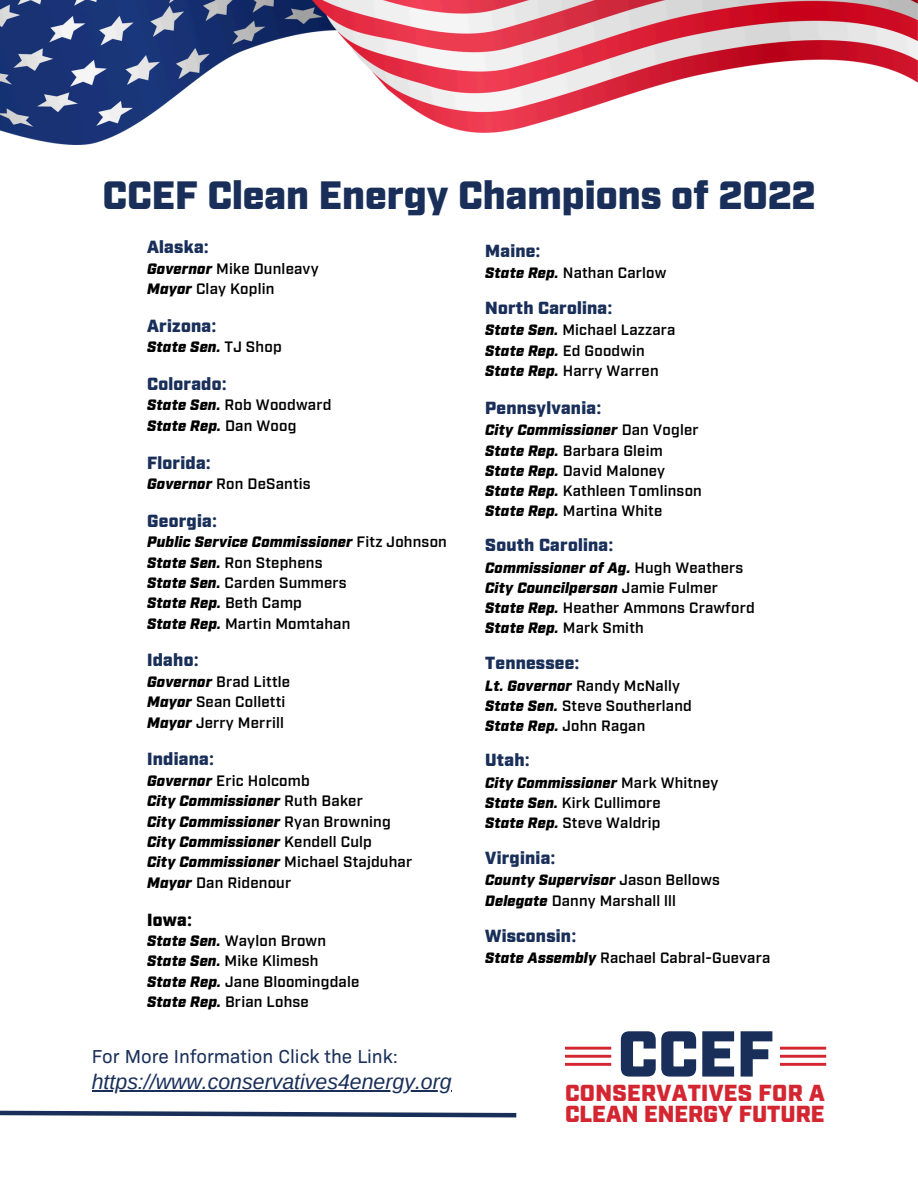
<style>
.page{position:relative;width:918px;height:1188px;background:#fff}
.page>*{position:absolute;margin:0;border:0;box-sizing:border-box;transform-origin:0 0}
.t1{font:900 64.65px "Industry Test";color:#192f59}
.t2{font:900 39.45px "Industry Test";color:#192f59}
.t3{font:900 23.1px/21.5px "Industry Test";letter-spacing:.005em;color:#d42631}
.t4{font:italic 21.3px "Arimo";color:#192f59}
.t5{font:19.05px "Bio Sans";color:#192f59}
.t6{font:900 17.55px "Industry Test";letter-spacing:.015em;color:#192f59}
.t7{font:900 17.55px "Industry Test";color:#000}
.t8{font:600 15.15px "Industry Test";letter-spacing:.01em;color:#000}
.t9{font:italic 900 15.15px "Industry Test";letter-spacing:.01em;color:#000}
.t10{font:600 15px/20.2px "Industry Test";letter-spacing:.015em;color:#000}
.t11{font:italic 900 15px/20.2px "Industry Test";letter-spacing:.015em;color:#000}
.s1{font-family:"Noto Sans";font-weight:700}
.s2{font-weight:900;font-style:italic}
.s3{font-weight:600;font-style:normal}
</style>
<div class="page">
<hr style="left:565px;top:1047px;width:46px;height:3px;background:#d42631">
<hr style="left:565px;top:1055px;width:46px;height:3px;background:#d42631">
<hr style="left:565px;top:1063px;width:46px;height:3px;background:#d42631">
<hr style="left:780px;top:1047px;width:46px;height:3px;background:#d42631">
<hr style="left:780px;top:1055px;width:46px;height:3px;background:#d42631">
<hr style="left:780px;top:1063px;width:46px;height:3px;background:#d42631">
<img style="left:0;top:0;width:918px;height:144px">
<svg style="left:0;top:1110px;width:517px;height:8px"></svg>
<hr style="left:92px;top:1090px;width:360px;height:1px;background:#192f59">
<p class="t2" style="left:102px;top:168px;width:714px">CCEF Clean Energy Champions of 2022</p>
<p class="t6" style="left:147px;top:235px;width:63px">Alaska<span class="s1">:</span></p>
<p class="t8" style="left:147px;top:258px;width:173px"><span class="s2">Governor</span> Mike Dunleavy</p>
<p class="t8" style="left:147px;top:278px;width:129px"><span class="s2">Mayor</span> Clay Koplin</p>
<p class="t6" style="left:147px;top:314px;width:71px">Arizona<span class="s1">:</span></p>
<p class="t9" style="left:147px;top:337px;width:136px">State Sen. <span class="s3">TJ Shop</span></p>
<p class="t6" style="left:147px;top:372px;width:81px">Colorado<span class="s1">:</span></p>
<p class="t8" style="left:147px;top:395px;width:186px"><span class="s2">State Sen.</span> Rob Woodward</p>
<p class="t9" style="left:147px;top:415px;width:151px">State Rep. <span class="s3">Dan Woog</span></p>
<p class="t6" style="left:147px;top:450px;width:65px">Florida<span class="s1">:</span></p>
<p class="t8" style="left:147px;top:473px;width:165px"><span class="s2">Governor</span> Ron DeSantis</p>
<p class="t6" style="left:147px;top:508px;width:71px">Georgia<span class="s1">:</span></p>
<p class="t9" style="left:147px;top:531px;width:301px">Public Service Commissioner <span class="s3">Fitz Johnson</span></p>
<p class="t8" style="left:147px;top:552px;width:177px"><span class="s2">State Sen.</span> Ron Stephens</p>
<p class="t8" style="left:147px;top:572px;width:201px"><span class="s2">State Sen.</span> Carden Summers</p>
<p class="t9" style="left:147px;top:593px;width:156px">State Rep. <span class="s3">Beth Camp</span></p>
<p class="t8" style="left:147px;top:613px;width:205px"><span class="s2">State Rep.</span> Martin Momtahan</p>
<p class="t6" style="left:147px;top:648px;width:53px">Idaho<span class="s1">:</span></p>
<p class="t8" style="left:147px;top:671px;width:144px"><span class="s2">Governor</span> Brad Little</p>
<p class="t8" style="left:147px;top:692px;width:140px"><span class="s2">Mayor</span> Sean Colletti</p>
<p class="t8" style="left:147px;top:712px;width:138px"><span class="s2">Mayor</span> Jerry Merrill</p>
<p class="t6" style="left:147px;top:747px;width:69px">Indiana<span class="s1">:</span></p>
<p class="t8" style="left:147px;top:770px;width:164px"><span class="s2">Governor</span> Eric Holcomb</p>
<p class="t9" style="left:147px;top:790px;width:217px">City Commissioner <span class="s3">Ruth Baker</span></p>
<p class="t9" style="left:147px;top:811px;width:245px">City Commissioner <span class="s3">Ryan Browning</span></p>
<p class="t9" style="left:147px;top:831px;width:226px">City Commissioner <span class="s3">Kendell Culp</span></p>
<p class="t9" style="left:147px;top:852px;width:267px">City Commissioner <span class="s3">Michael Stajduhar</span></p>
<p class="t8" style="left:147px;top:872px;width:146px"><span class="s2">Mayor</span> Dan Ridenour</p>
<p class="t7" style="left:147px;top:907px;width:46px">Iowa<span class="s1">:</span></p>
<p class="t8" style="left:147px;top:930px;width:180px"><span class="s2">State Sen.</span> Waylon Brown</p>
<p class="t8" style="left:147px;top:951px;width:173px"><span class="s2">State Sen.</span> Mike Klimesh</p>
<p class="t8" style="left:147px;top:971px;width:214px"><span class="s2">State Rep.</span> Jane Bloomingdale</p>
<p class="t8" style="left:147px;top:991px;width:163px"><span class="s2">State Rep.</span> Brian Lohse</p>
<p class="t6" style="left:485px;top:238px;width:57px">Maine<span class="s1">:</span></p>
<p class="t10" style="left:485px;top:261px;width:183px"><span class="s2">State Rep.</span> Nathan Carlow</p>
<p class="t6" style="left:485px;top:296px;width:129px">North Carolina<span class="s1">:</span></p>
<p class="t10" style="left:485px;top:319px;width:192px"><span class="s2">State Sen.</span> Michael Lazzara<br><span class="s2">State Rep.</span> Ed Goodwin<br><span class="s2">State Rep.</span> Harry Warren</p>
<p class="t6" style="left:485px;top:396px;width:118px">Pennsylvania<span class="s1">:</span></p>
<p class="t11" style="left:485px;top:419px;width:215px">City Commissioner <span class="s3">Dan Vogler<br></span>State Rep. <span class="s3">Barbara Gleim</span></p>
<p class="t10" style="left:485px;top:459px;width:182px"><span class="s2">State Rep.</span> David Maloney</p>
<p class="t10" style="left:485px;top:479px;width:218px"><span class="s2">State Rep.</span> Kathleen Tomlinson</p>
<p class="t10" style="left:485px;top:500px;width:179px"><span class="s2">State Rep.</span> Martina White</p>
<p class="t6" style="left:485px;top:533px;width:130px">South Carolina<span class="s1">:</span></p>
<p class="t11" style="left:485px;top:556px;width:260px">Commissioner of Ag. <span class="s3">Hugh Weathers</span></p>
<p class="t11" style="left:485px;top:576px;width:234px">City Councilperson <span class="s3">Jamie Fulmer</span></p>
<p class="t10" style="left:485px;top:596px;width:271px"><span class="s2">State Rep.</span> Heather Ammons Crawford</p>
<p class="t11" style="left:485px;top:617px;width:160px">State Rep. <span class="s3">Mark Smith</span></p>
<p class="t6" style="left:485px;top:651px;width:96px">Tennessee<span class="s1">:</span></p>
<p class="t10" style="left:485px;top:674px;width:196px"><span class="s2">Lt. Governor</span> Randy McNally</p>
<p class="t10" style="left:485px;top:694px;width:208px"><span class="s2">State Sen.</span> Steve Southerland</p>
<p class="t11" style="left:485px;top:715px;width:162px">State Rep. <span class="s3">John Ragan</span></p>
<p class="t6" style="left:485px;top:748px;width:46px">Utah<span class="s1">:</span></p>
<p class="t11" style="left:485px;top:771px;width:235px">City Commissioner <span class="s3">Mark Whitney</span></p>
<p class="t10" style="left:485px;top:791px;width:177px"><span class="s2">State Sen.</span> Kirk Cullimore</p>
<p class="t10" style="left:485px;top:811px;width:177px"><span class="s2">State Rep.</span> Steve Waldrip</p>
<p class="t6" style="left:485px;top:846px;width:72px">Virginia<span class="s1">:</span></p>
<p class="t11" style="left:485px;top:869px;width:236px">County Supervisor <span class="s3">Jason Bellows</span></p>
<p class="t10" style="left:485px;top:889px;width:192px"><span class="s2">Delegate</span> Danny Marshall lll</p>
<h1 class="t6" style="left:485px;top:923px;width:93px">Wisconsin<span class="s1">:</span></h1>
<h3 class="t10" style="left:485px;top:946px;width:287px"><span class="s2">State Assembly</span> Rachael Cabral-Guevara</h3>
<p class="t5" style="left:92px;top:1045px;width:308px">For More Information Click the Link:</p>
<h4 class="t4" style="left:92px;top:1070px;width:361px">https://www.conservatives4energy.org</h4>
<p class="t1" style="left:617px;top:1009px;width:158px">CCEF</p>
<h2 class="t3" style="left:565px;top:1080px;width:261px">CONSERVATIVES FOR A<br>CLEAN ENERGY FUTURE</h2>
</div>
